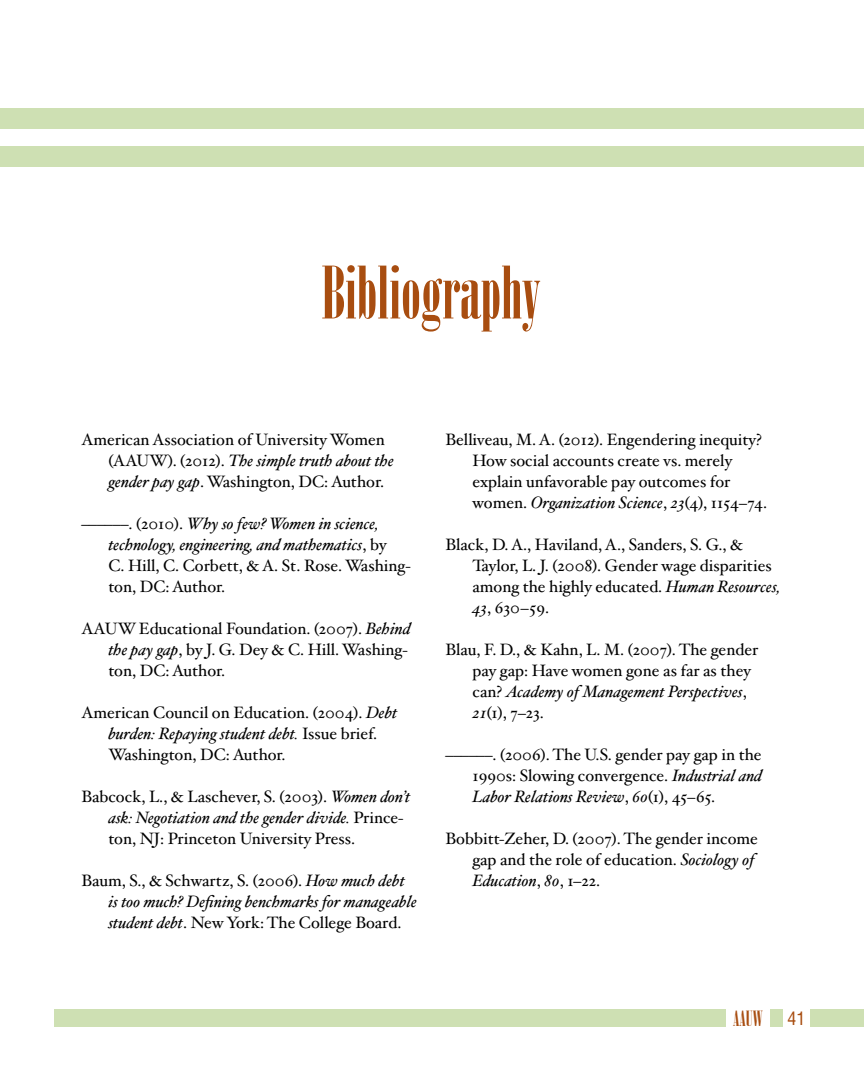
<style>
.page{position:relative;width:864px;height:1080px;background:#fff}
.page>*{position:absolute;margin:0;border:0;box-sizing:border-box;transform-origin:0 0}
.t1{font:72px "Onyx";color:#a84d10}
.t2{font:21px "Onyx";color:#a84d10}
.t3{font:16.5px/21px "Hoefler Txt";color:#000}
.t4{font:italic 16.5px/21px "Hoefler Txt";color:#000}
.s1{font-style:italic}
.s2{font-style:normal}
.s3{font-family:"Helvetica";font-stretch:condensed;font-size:18px}
</style>
<div class="page">
<div style="left:54px;top:1010px;width:810px;height:17px;background:#cee0b3"></div>
<div style="left:0;top:108px;width:864px;height:21px;background:#cee0b3"></div>
<div style="left:0;top:147px;width:864px;height:20px;background:#cee0b3"></div>
<div style="left:783px;top:1005px;width:27px;height:26px;background:#fff"></div>
<div style="left:726px;top:1005px;width:44px;height:26px;background:#fff"></div>
<h1 class="t1" style="left:322px;top:255px;width:220px">Bibliography</h1>
<p class="t3" style="left:108px;top:429px;width:287px;text-indent:-27px">American Association of University Women (AAUW). (2012). <span class="s1">The simple truth about the gender pay gap</span>. Washington, DC: Author.</p>
<p class="t3" style="left:108px;top:513px;width:304px;text-indent:-27px">––––––. (2010). <span class="s1">Why so few? Women in science, technology, engineering, and mathematics</span>, by<br>C. Hill, C. Corbett, &amp; A. St. Rose. Washing&shy;ton, DC: Author.</p>
<p class="t3" style="left:108px;top:618px;width:304px;text-indent:-27px">AAUW Educational Foundation. (2007). <span class="s1">Behind the pay gap</span>, by J. G. Dey &amp; C. Hill. Washing&shy;ton, DC: Author.</p>
<p class="t3" style="left:108px;top:702px;width:291px;text-indent:-27px">American Council on Education. (2004). <span class="s1">Debt burden: Repaying student debt.</span> Issue brief.<br>Washington, DC: Author.</p>
<p class="t3" style="left:108px;top:786px;width:304px;text-indent:-27px">Babcock, L., &amp; Laschever, S. (2003). <span class="s1">Women don’t ask: Negotiation and the gender divide.</span> Prince&shy;ton, NJ: Princeton University Press.</p>
<p class="t4" style="left:108px;top:870px;width:310px;text-indent:-27px"><span class="s2">Baum, S., &amp; Schwartz, S. (2006).</span> How much debt is too much? Defining benchmarks for manageable student debt<span class="s2">. New York: The College Board.</span></p>
<p class="t3" style="left:472px;top:429px;width:296px;text-indent:-27px">Belliveau, M. A. (2012). Engendering inequity?<br>How social accounts create vs. merely explain unfavorable pay outcomes for women. <span class="s1">Organization Science</span>, <span class="s1">23</span>(4), 1154–74.</p>
<p class="t3" style="left:472px;top:534px;width:309px;text-indent:-27px">Black, D. A., Haviland, A., Sanders, S. G., &amp; Taylor, L. J. (2008). Gender wage disparities among the highly educated. <span class="s1">Human Resources, 43</span>, 630–59.</p>
<p class="t3" style="left:472px;top:639px;width:287px;text-indent:-27px">Blau, F. D., &amp; Kahn, L. M. (2007). The gender pay gap: Have women gone as far as they can? <span class="s1">Academy of Management Perspectives</span>, <span class="s1">21</span>(1), 7–23.</p>
<p class="t3" style="left:472px;top:744px;width:291px;text-align:justify;text-indent:-27px">––––––. (2006). The U.S. gender pay gap in the 1990s: Slowing convergence. <span class="s1">Industrial and Labor Relations Review</span>, <span class="s1">60</span>(1), 45–65.</p>
<p class="t3" style="left:472px;top:828px;width:287px;text-indent:-27px">Bobbitt-Zeher, D. (2007). The gender income gap and the role of education. <span class="s1">Sociology of<br>Education</span>, <span class="s1">80</span>, 1–22.</p>
<p class="t2" style="left:733px;top:1007px;width:74px">AAUW <span class="s3">41</span></p>
</div>
